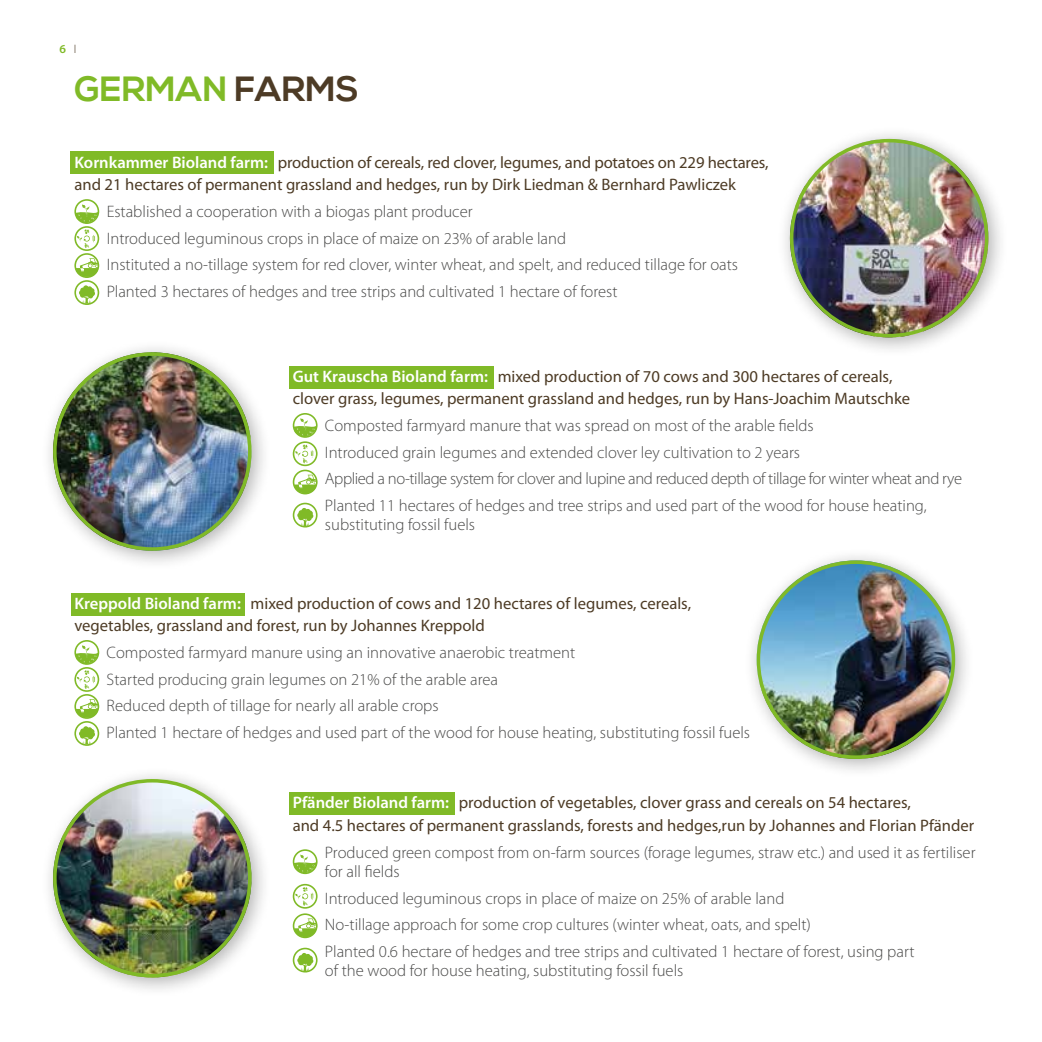
<style>
.page{position:relative;width:1042px;height:1042px;background:#fff}
.page>*{position:absolute;margin:0;border:0;box-sizing:border-box;transform-origin:0 0}
.t1{font:700 35px "Nexa";color:#80ba27}
.t2{font:300 16.62px/26.6px "Myriad Pro";color:#4a4a49}
.t3{font:16.62px/22.8px "Myriad Pro";color:#4d3b25}
.t4{font:600 12.25px "Myriad Pro";color:#80ba27}
.s1{font-weight:300;color:#4d3b25}
.s2{color:#4d3b25}
.s3{font-weight:600;color:#fff}
</style>
<div class="page">
<div style="left:71px;top:152px;width:203px;height:22px;background:#80ba27"></div>
<div style="left:289px;top:366px;width:205px;height:22px;background:#80ba27"></div>
<div style="left:71px;top:593px;width:173px;height:22px;background:#80ba27"></div>
<div style="left:289px;top:792px;width:166px;height:22px;background:#80ba27"></div>
<div style="left:777px;top:126px;width:231px;height:232px;background:#000;opacity:.3"></div>
<img style="left:790px;top:139px;width:198px;height:198px;border-radius:99px">
<div style="left:790px;top:139px;width:198px;height:198px;border:4px solid #80ba27;border-radius:50%"></div>
<div style="left:40px;top:339px;width:232px;height:232px;background:#000;opacity:.3"></div>
<img style="left:53px;top:352px;width:199px;height:199px;border-radius:99px">
<div style="left:53px;top:352px;width:199px;height:199px;border:4px solid #80ba27;border-radius:50%"></div>
<div style="left:743px;top:547px;width:232px;height:232px;background:#000;opacity:.3"></div>
<img style="left:756px;top:560px;width:199px;height:199px;border-radius:99px">
<div style="left:756px;top:560px;width:199px;height:199px;border:4px solid #80ba27;border-radius:50%"></div>
<div style="left:40px;top:766px;width:232px;height:231px;background:#000;opacity:.3"></div>
<img style="left:53px;top:779px;width:199px;height:198px;border-radius:99px">
<div style="left:53px;top:779px;width:199px;height:198px;border:4px solid #80ba27;border-radius:50%"></div>
<svg style="left:293px;top:503px;width:24px;height:24px"></svg>
<svg style="left:293px;top:884px;width:24px;height:54px"></svg>
<svg style="left:293px;top:947px;width:24px;height:25px"></svg>
<svg style="left:74px;top:199px;width:26px;height:106px"></svg>
<svg style="left:293px;top:413px;width:25px;height:81px"></svg>
<svg style="left:74px;top:640px;width:26px;height:106px"></svg>
<svg style="left:293px;top:849px;width:25px;height:25px"></svg>
<p class="t4" style="left:60px;top:42px;width:18px">6 <span class="s1">I</span></p>
<h1 class="t1" style="left:74px;top:68px;width:286px">GERMAN <span class="s2">FARMS</span></h1>
<p class="t3" style="left:74px;top:151px;width:696px"><span class="s3">Kornkammer Bioland farm:</span> production of cereals, red clover, legumes, and potatoes on 229 hectares, and 21 hectares of permanent grassland and hedges, run by Dirk Liedman &amp; Bernhard Pawliczek</p>
<p class="t2" style="left:107px;top:198px;width:633px">Established a cooperation with a biogas plant producer<br>Introduced leguminous crops in place of maize on 23% of arable land<br>Instituted a no-tillage system for red clover, winter wheat, and spelt, and reduced tillage for oats Planted 3 hectares of hedges and tree strips and cultivated 1 hectare of forest</p>
<p class="t3" style="left:293px;top:365px;width:619px"><span class="s3">Gut Krauscha Bioland farm:</span> mixed production of 70 cows and 300 hectares of cereals, clover grass, legumes, permanent grassland and hedges, run by Hans-Joachim Mautschke</p>
<p class="t2" style="left:325px;top:412px;width:638px">Composted farmyard manure that was spread on most of the arable fields<br>Introduced grain legumes and extended clover ley cultivation to 2 years<br>Applied a no-tillage system for clover and lupine and reduced depth of tillage for winter wheat and rye Planted 11 hectares of hedges and tree strips and used part of the wood for house heating,</p>
<p class="t2" style="left:325px;top:512px;width:152px">substituting fossil fuels</p>
<p class="t3" style="left:74px;top:592px;width:618px"><span class="s3">Kreppold Bioland farm:</span> mixed production of cows and 120 hectares of legumes, cereals, vegetables, grassland and forest, run by Johannes Kreppold</p>
<p class="t2" style="left:107px;top:639px;width:645px">Composted farmyard manure using an innovative anaerobic treatment<br>Started producing grain legumes on 21% of the arable area<br>Reduced depth of tillage for nearly all arable crops<br>Planted 1 hectare of hedges and used part of the wood for house heating, substituting fossil fuels</p>
<p class="t3" style="left:293px;top:791px;width:683px"><span class="s3">Pfänder Bioland farm:</span> production of vegetables, clover grass and cereals on 54 hectares,<br>and 4.5 hectares of permanent grasslands, forests and hedges,run by Johannes and Florian Pfänder</p>
<p class="t2" style="left:325px;top:843px;width:652px;line-height:19.2px">Produced green compost from on-farm sources (forage legumes, straw etc.) and used it as fertiliser for all fields</p>
<p class="t2" style="left:325px;top:885px;width:591px">Introduced leguminous crops in place of maize on 25% of arable land<br>No-tillage approach for some crop cultures (winter wheat, oats, and spelt)<br>Planted 0.6 hectare of hedges and tree strips and cultivated 1 hectare of forest, using part</p>
<p class="t2" style="left:325px;top:957px;width:360px">of the wood for house heating, substituting fossil fuels</p>
</div>
